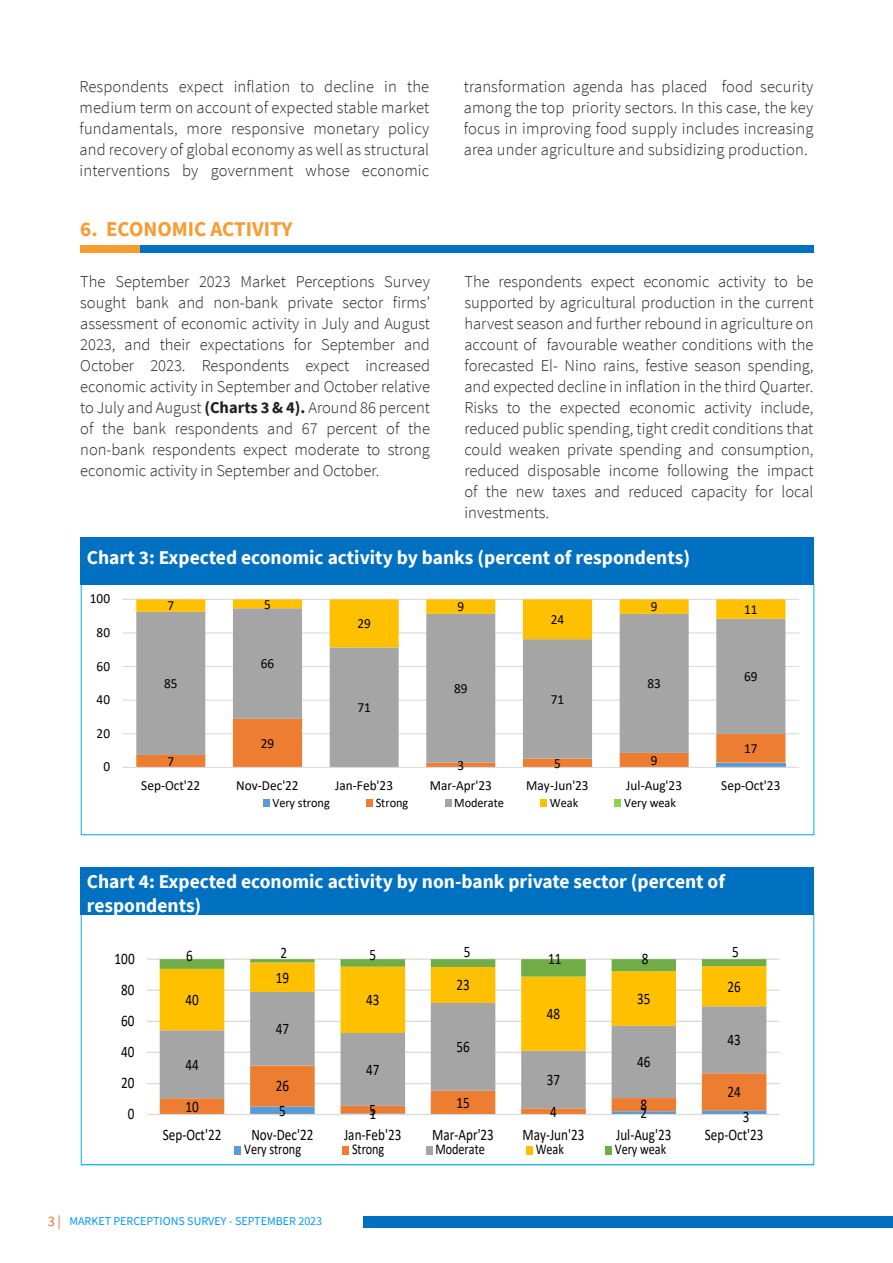
<style>
.page{position:relative;width:893px;height:1263px;background:#fff}
.page>*{position:absolute;margin:0;border:0;box-sizing:border-box;transform-origin:0 0}
.t1{font:700 21px "Source Sans Pro";color:#f89b31}
.t2{font:700 19.5px "Source Sans Pro";color:#fff}
.t3{font:300 16.5px/21px "Source Sans Pro";color:#231f20;text-align:justify}
.t4{font:16.05px "Calibri";color:#000;scale:.82 1}
.t5{font:14.85px "Calibri";color:#000;scale:.82 1}
.t6{font:13.95px "Calibri";color:#000;scale:.95 1}
.t7{font:12.9px "Calibri";color:#000;scale:.95 1}
.t8{font:12px "Source Sans Pro";color:#09f}
.s1{font-weight:700}
.s2{font-size:14.25px;color:#e87524}
</style>
<div class="page">
<div style="left:363px;top:1217px;width:530px;height:11px;background:#0070c0"></div>
<div style="left:80px;top:246px;width:62px;height:7px;background:#f89b31"></div>
<div style="left:140px;top:246px;width:673px;height:7px;background:#0070c0"></div>
<hr style="left:122px;top:733px;width:677px;height:1px;background:#d9d9d9">
<hr style="left:122px;top:700px;width:677px;height:1px;background:#d9d9d9">
<hr style="left:122px;top:666px;width:677px;height:1px;background:#d9d9d9">
<hr style="left:122px;top:632px;width:677px;height:1px;background:#d9d9d9">
<hr style="left:122px;top:599px;width:677px;height:1px;background:#d9d9d9">
<svg style="left:136px;top:647px;width:649px;height:120px;fill:#a5a5a5"></svg>
<svg style="left:136px;top:599px;width:649px;height:48px"></svg>
<hr style="left:122px;top:767px;width:677px;height:1px;background:#d9d9d9">
<div style="left:263px;top:800px;width:6px;height:7px;background:#5b9bd5"></div>
<div style="left:366px;top:800px;width:7px;height:7px;background:#ed7d31"></div>
<div style="left:445px;top:800px;width:6px;height:7px;background:#a5a5a5"></div>
<div style="left:540px;top:800px;width:7px;height:7px;background:#ffc000"></div>
<div style="left:615px;top:800px;width:6px;height:7px;background:#92d050"></div>
<hr style="left:147px;top:1083px;width:632px;height:1px;background:#d9d9d9">
<hr style="left:147px;top:1052px;width:632px;height:1px;background:#d9d9d9">
<hr style="left:147px;top:1021px;width:632px;height:1px;background:#d9d9d9">
<hr style="left:147px;top:990px;width:632px;height:1px;background:#d9d9d9">
<hr style="left:147px;top:959px;width:632px;height:1px;background:#d9d9d9">
<svg style="left:160px;top:1108px;width:606px;height:6px"></svg>
<svg style="left:160px;top:1051px;width:606px;height:57px;fill:#a5a5a5"></svg>
<svg style="left:160px;top:976px;width:606px;height:75px"></svg>
<svg style="left:160px;top:959px;width:606px;height:17px"></svg>
<hr style="left:147px;top:1114px;width:632px;height:1px;background:#d9d9d9">
<div style="left:235px;top:1146px;width:6px;height:8px;background:#5b9bd5"></div>
<div style="left:342px;top:1146px;width:7px;height:8px;background:#ed7d31"></div>
<div style="left:426px;top:1146px;width:7px;height:8px;background:#a5a5a5"></div>
<div style="left:526px;top:1146px;width:7px;height:8px;background:#ffc000"></div>
<div style="left:605px;top:1146px;width:7px;height:8px;background:#70ad47"></div>
<div style="left:80px;top:538px;width:734px;height:47px;background:#0070c0"></div>
<div style="left:80px;top:868px;width:734px;height:47px;background:#0070c0"></div>
<p class="t3" style="left:80px;top:76px;width:351px">Respondents expect inflation to decline in the medium term on account of expected stable market fundamentals, more responsive monetary policy and recovery of global economy as well as structural interventions by government whose economic</p>
<p class="t3" style="left:464px;top:76px;width:351px">transformation agenda has placed food security among the top priority sectors. In this case, the key focus in improving food supply includes increasing area under agriculture and subsidizing production.</p>
<p class="t1" style="left:80px;top:215px;width:214px">6. ECONOMIC ACTIVITY</p>
<p class="t3" style="left:80px;top:271px;width:351px">The September 2023 Market Perceptions Survey sought bank and non-bank private sector firms’ assessment of economic activity in July and August 2023, and their expectations for September and October 2023. Respondents expect increased economic activity in September and October relative to July and August <span class="s1">(Charts 3 &amp; 4).</span> Around 86 percent of the bank respondents and 67 percent of the non-bank respondents expect moderate to strong economic activity in September and October.</p>
<p class="t3" style="left:464px;top:271px;width:350px">The respondents expect economic activity to be supported by agricultural production in the current harvest season and further rebound in agriculture on account of favourable weather conditions with the forecasted El- Nino rains, festive season spending, and expected decline in inflation in the third Quarter.</p>
<p class="t3" style="left:464px;top:397px;width:350px">Risks to the expected economic activity include, reduced public spending, tight credit conditions that could weaken private spending and consumption, reduced disposable income following the impact of the new taxes and reduced capacity for local investments.</p>
<p class="t2" style="left:87px;top:544px;width:605px">Chart 3: Expected economic activity by banks (percent of respondents)</p>
<p class="t6" style="left:90px;top:589px;width:23px">100</p>
<p class="t6" style="left:97px;top:623px;width:16px">80</p>
<p class="t6" style="left:97px;top:656px;width:16px">60</p>
<p class="t6" style="left:97px;top:690px;width:16px">40</p>
<p class="t6" style="left:97px;top:723px;width:16px">20</p>
<p class="t6" style="left:103px;top:757px;width:9px">0</p>
<p class="t6" style="left:168px;top:596px;width:9px">7</p>
<p class="t6" style="left:264px;top:594px;width:9px">5</p>
<p class="t6" style="left:357px;top:614px;width:16px">29</p>
<p class="t6" style="left:457px;top:597px;width:9px">9</p>
<p class="t6" style="left:551px;top:610px;width:16px">24</p>
<p class="t6" style="left:651px;top:597px;width:9px">9</p>
<p class="t6" style="left:744px;top:599px;width:16px">11</p>
<p class="t6" style="left:261px;top:654px;width:16px">66</p>
<p class="t6" style="left:164px;top:674px;width:16px">85</p>
<p class="t6" style="left:357px;top:698px;width:16px">71</p>
<p class="t6" style="left:454px;top:679px;width:16px">89</p>
<p class="t6" style="left:551px;top:689px;width:16px">71</p>
<p class="t6" style="left:647px;top:674px;width:16px">83</p>
<p class="t6" style="left:744px;top:667px;width:16px">69</p>
<p class="t6" style="left:261px;top:733px;width:16px">29</p>
<p class="t6" style="left:744px;top:739px;width:16px">17</p>
<p class="t6" style="left:168px;top:751px;width:9px">7</p>
<p class="t6" style="left:457px;top:755px;width:9px">3</p>
<p class="t6" style="left:554px;top:753px;width:9px">5</p>
<p class="t6" style="left:651px;top:751px;width:9px">9</p>
<p class="t6" style="left:141px;top:775px;width:64px">Sep-Oct'22</p>
<p class="t6" style="left:236px;top:775px;width:67px">Nov-Dec'22</p>
<p class="t6" style="left:335px;top:775px;width:62px">Jan-Feb'23</p>
<p class="t6" style="left:430px;top:775px;width:67px">Mar-Apr'23</p>
<p class="t6" style="left:526px;top:775px;width:67px">May-Jun'23</p>
<p class="t6" style="left:626px;top:775px;width:60px">Jul-Aug'23</p>
<p class="t6" style="left:721px;top:775px;width:64px">Sep-Oct'23</p>
<p class="t7" style="left:272px;top:794px;width:62px">Very strong</p>
<p class="t7" style="left:376px;top:794px;width:36px">Strong</p>
<p class="t7" style="left:454px;top:794px;width:54px">Moderate</p>
<p class="t7" style="left:550px;top:794px;width:31px">Weak</p>
<p class="t7" style="left:624px;top:794px;width:56px">Very weak</p>
<p class="t2" style="left:87px;top:868px;width:640px">Chart 4: Expected economic activity by non-bank private sector (percent of</p>
<p class="t2" style="left:87px;top:892px;width:116px">respondents)</p>
<p class="t4" style="left:115px;top:947px;width:26px">100</p>
<p class="t4" style="left:186px;top:944px;width:10px">6</p>
<p class="t4" style="left:280px;top:941px;width:10px">2</p>
<p class="t4" style="left:369px;top:943px;width:10px">5</p>
<p class="t4" style="left:464px;top:941px;width:10px">5</p>
<p class="t4" style="left:548px;top:947px;width:18px">11</p>
<p class="t4" style="left:642px;top:947px;width:10px">8</p>
<p class="t4" style="left:732px;top:940px;width:10px">5</p>
<p class="t4" style="left:121px;top:978px;width:18px">80</p>
<p class="t4" style="left:185px;top:988px;width:18px">40</p>
<p class="t4" style="left:276px;top:966px;width:18px">19</p>
<p class="t4" style="left:366px;top:989px;width:18px">43</p>
<p class="t4" style="left:456px;top:974px;width:18px">23</p>
<p class="t4" style="left:637px;top:987px;width:18px">35</p>
<p class="t4" style="left:727px;top:975px;width:18px">26</p>
<p class="t4" style="left:121px;top:1009px;width:18px">60</p>
<p class="t4" style="left:121px;top:1040px;width:18px">40</p>
<p class="t4" style="left:121px;top:1071px;width:18px">20</p>
<p class="t4" style="left:128px;top:1103px;width:10px">0</p>
<p class="t4" style="left:185px;top:1053px;width:18px">44</p>
<p class="t4" style="left:185px;top:1095px;width:18px">10</p>
<p class="t4" style="left:276px;top:1018px;width:18px">47</p>
<p class="t4" style="left:456px;top:1036px;width:18px">56</p>
<p class="t4" style="left:547px;top:1003px;width:18px">48</p>
<p class="t4" style="left:727px;top:1029px;width:18px">43</p>
<p class="t4" style="left:637px;top:1051px;width:18px">46</p>
<p class="t4" style="left:366px;top:1058px;width:18px">47</p>
<p class="t4" style="left:547px;top:1068px;width:18px">37</p>
<p class="t4" style="left:276px;top:1075px;width:18px">26</p>
<p class="t4" style="left:727px;top:1081px;width:18px">24</p>
<p class="t4" style="left:456px;top:1091px;width:18px">15</p>
<p class="t4" style="left:640px;top:1094px;width:10px">8</p>
<p class="t4" style="left:369px;top:1099px;width:10px">5</p>
<p class="t4" style="left:279px;top:1099px;width:10px">5</p>
<p class="t4" style="left:369px;top:1103px;width:10px">1</p>
<p class="t4" style="left:640px;top:1102px;width:10px">2</p>
<p class="t4" style="left:743px;top:1106px;width:10px">3</p>
<p class="t4" style="left:550px;top:1100px;width:10px">4</p>
<p class="t4" style="left:163px;top:1123px;width:73px">Sep-Oct'22</p>
<p class="t4" style="left:251px;top:1123px;width:77px">Nov-Dec'22</p>
<p class="t4" style="left:344px;top:1123px;width:72px">Jan-Feb'23</p>
<p class="t4" style="left:432px;top:1123px;width:77px">Mar-Apr'23</p>
<p class="t4" style="left:522px;top:1123px;width:77px">May-Jun'23</p>
<p class="t4" style="left:616px;top:1123px;width:69px">Jul-Aug'23</p>
<p class="t4" style="left:705px;top:1123px;width:73px">Sep-Oct'23</p>
<p class="t5" style="left:244px;top:1139px;width:71px">Very strong</p>
<p class="t5" style="left:352px;top:1139px;width:41px">Strong</p>
<p class="t5" style="left:435px;top:1139px;width:62px">Moderate</p>
<p class="t5" style="left:536px;top:1139px;width:36px">Weak</p>
<p class="t5" style="left:615px;top:1139px;width:64px">Very weak</p>
<p class="t8" style="left:48px;top:1213px;width:276px"><span class="s2">3 |</span> MARKET PERCEPTIONS SURVEY - SEPTEMBER 2023</p>
</div>
